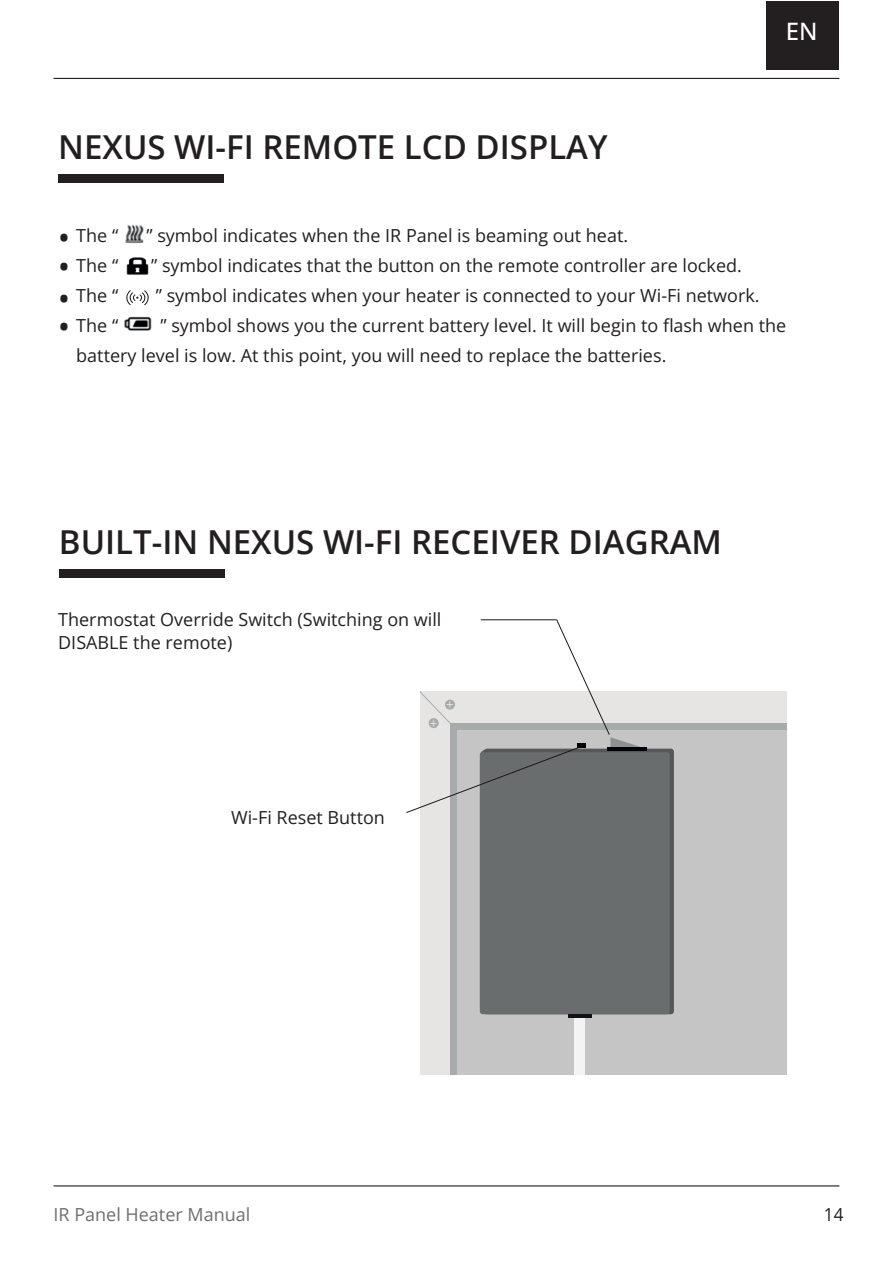
<style>
.page{position:relative;width:893px;height:1263px;background:#fff}
.page>*{position:absolute;margin:0;border:0;box-sizing:border-box;transform-origin:0 0}
.t1{font:600 33px "Open Sans";color:#231f20}
.t2{font:500 31.5px/30.5px "Open Sans";color:#231f20;text-align:justify}
.t3{font:500 24px "Open Sans";color:#fff}
.t4{font:18px/22.5px "Open Sans";color:#231f20}
.t5{font:18px "Open Sans";color:#6d6e71}
.t6{font:18px "Open Sans";color:#231f20;scale:.95 1}
.t7{font:13.2px "Open Sans";color:#e7e5e4}
</style>
<div class="page">
<div style="left:59px;top:569px;width:166px;height:9px;background:#231f20"></div>
<div style="left:58px;top:174px;width:166px;height:9px;background:#231f20"></div>
<div style="left:766px;top:1px;width:72px;height:68px;background:#231f20"></div>
<hr style="left:54px;top:78px;width:785px;height:1px;background:#231f20">
<hr style="left:54px;top:1185px;width:785px;height:1px;background:#231f20">
<div style="left:420px;top:692px;width:366px;height:383px;background:#e7e5e4"></div>
<div style="left:450px;top:723px;width:336px;height:352px;background:#a8abac"></div>
<div style="left:457px;top:731px;width:329px;height:344px;background:#c4c5c4"></div>
<svg style="left:480px;top:749px;width:194px;height:265px"></svg>
<div style="left:480px;top:752px;width:190px;height:262px;background:#696d6e;border-radius:3px"></div>
<hr style="left:568px;top:1014px;width:23px;height:4px;background:#101418">
<div style="left:575px;top:1018px;width:10px;height:57px;background:#f4f4f4"></div>
<hr style="left:607px;top:747px;width:40px;height:3px;background:#000209">
<svg style="left:406px;top:619px;width:240px;height:194px"></svg>
<img style="left:125px;top:224px;width:19px;height:19px">
<img style="left:126px;top:257px;width:23px;height:18px">
<img style="left:124px;top:316px;width:28px;height:15px">
<svg style="left:126px;top:290px;width:23px;height:15px"></svg>
<h1 class="t1" style="left:58px;top:125px;width:551px">NEXUS WI-FI REMOTE LCD DISPLAY</h1>
<h3 class="t3" style="left:786px;top:14px;width:33px">EN</h3>
<h2 class="t2" style="left:58px;top:221px;width:13px">• • •</h2>
<h2 class="t2" style="left:58px;top:310px;width:13px">•</h2>
<p class="t4" style="left:76px;top:224px;width:44px">The “</p>
<p class="t4" style="left:146px;top:224px;width:483px">” symbol indicates when the IR Panel is beaming out heat.</p>
<p class="t4" style="left:76px;top:254px;width:44px">The “</p>
<p class="t4" style="left:151px;top:254px;width:592px">” symbol indicates that the button on the remote controller are locked.</p>
<p class="t4" style="left:76px;top:284px;width:44px">The “</p>
<p class="t4" style="left:156px;top:284px;width:605px">” symbol indicates when your heater is connected to your Wi-Fi network.</p>
<p class="t4" style="left:76px;top:314px;width:44px">The “</p>
<p class="t4" style="left:76px;top:310px;width:711px;line-height:30px;text-indent:84px">” symbol shows you the current battery level. It will begin to flash when the battery level is low. At this point, you will need to replace the batteries.</p>
<h1 class="t1" style="left:59px;top:519px;width:665px">BUILT-IN NEXUS WI-FI RECEIVER DIAGRAM</h1>
<p class="t4" style="left:58px;top:608px;width:385px">Thermostat Override Switch (Switching on will<br>DISABLE the remote)</p>
<p class="t4" style="left:231px;top:805px;width:155px">Wi-Fi Reset Button</p>
<p class="t7" style="left:430px;top:714px;width:9px">+</p>
<p class="t7" style="left:446px;top:695px;width:9px">+</p>
<p class="t5" style="left:54px;top:1202px;width:198px">IR Panel Heater Manual</p>
<p class="t6" style="left:824px;top:1202px;width:22px">14</p>
</div>
